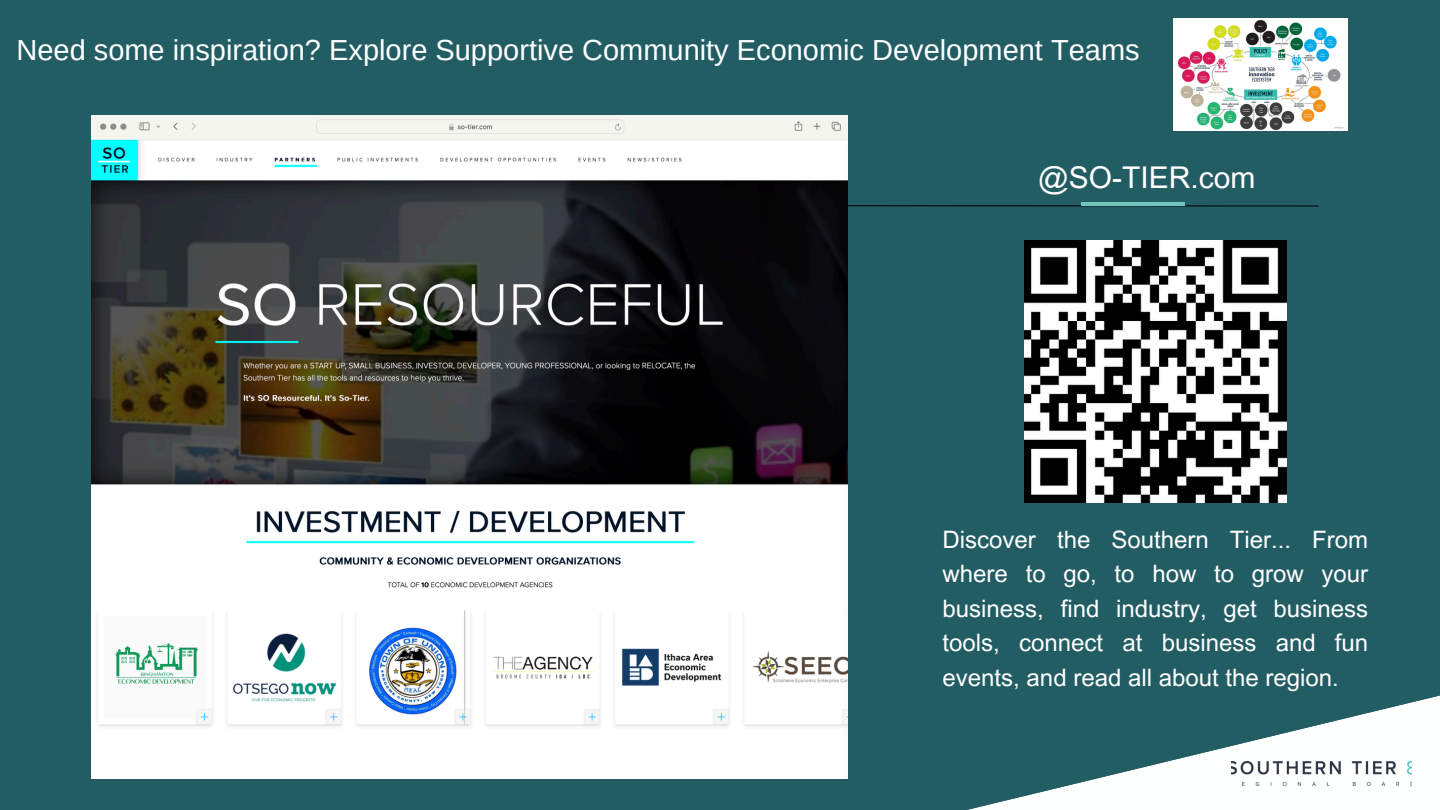
<style>
.page{position:relative;width:1440px;height:810px;background:#235d64}
.page>*{position:absolute;margin:0;border:0;box-sizing:border-box;transform-origin:0 0}
.t1{font:30px "Arial MT Pro";color:#fff}
.t2{font:29px "Arimo";color:#feffff}
.t3{font:24px/34.5px "Arial MT Pro";color:#fff;text-align:justify}
</style>
<div class="page">
<svg style="left:848px;top:205px;width:471px;height:2px"></svg>
<img style="left:1024px;top:240px;width:263px;height:263px">
<svg style="left:968px;top:695px;width:472px;height:115px"></svg>
<img style="left:1232px;top:762px;width:179px;height:24px">
<img style="left:92px;top:115px;width:756px;height:663px">
<hr style="left:1082px;top:202px;width:103px;height:3px;background:#71c5bc">
<img style="left:1173px;top:18px;width:174px;height:113px">
<p class="t2" style="left:17px;top:34px;width:1125px">Need some inspiration? Explore Supportive Community Economic Development Teams</p>
<h1 class="t1" style="left:1038px;top:167px;width:219px">@SO-TIER.com</h1>
<p class="t3" style="left:943px;top:525px;width:427px">Discover the Southern Tier... From where to go, to how to grow your business, find industry, get business tools, connect at business and fun events, and read all about the region.</p>
</div>
